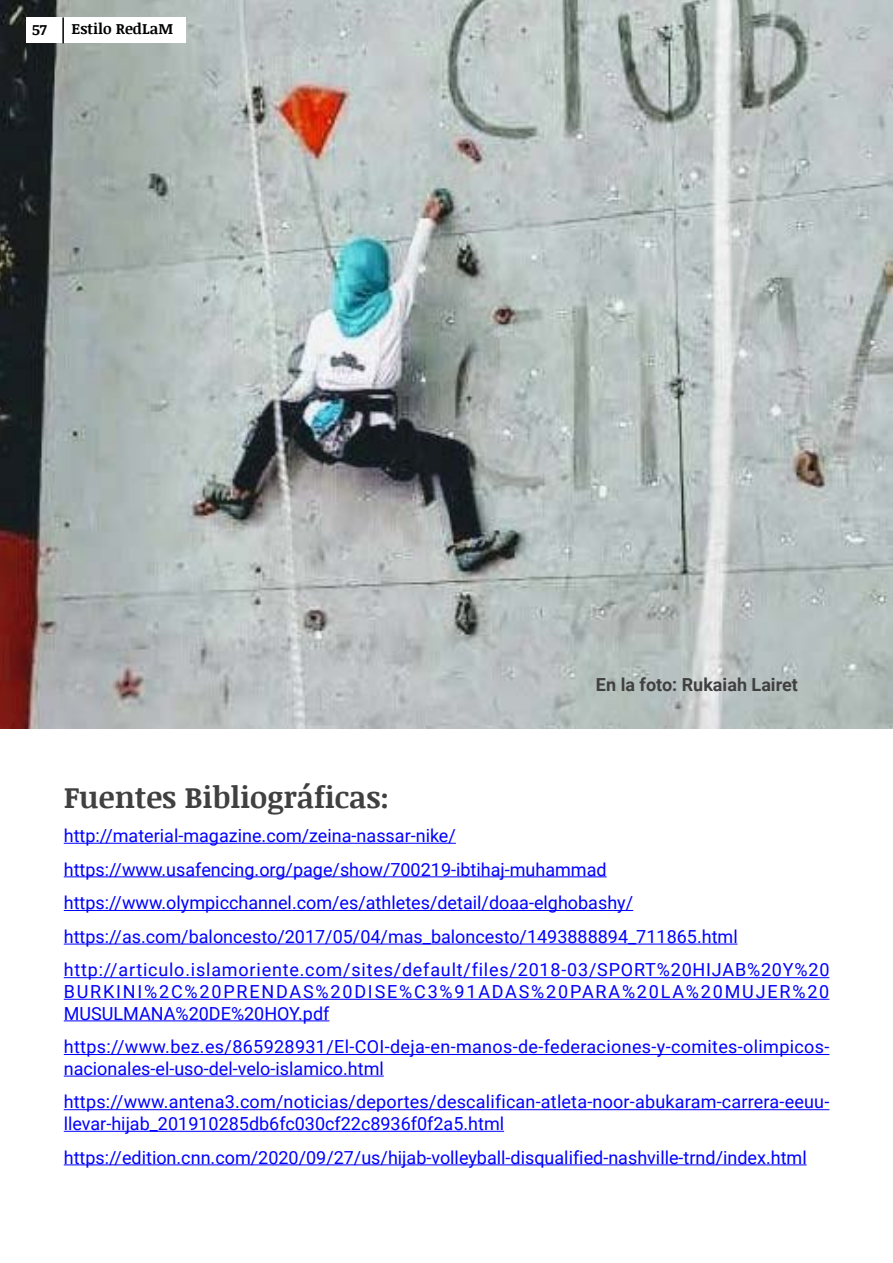
<style>
.page{position:relative;width:893px;height:1263px;background:#fff}
.page>*{position:absolute;margin:0;border:0;box-sizing:border-box;transform-origin:0 0}
.t1{font:700 30px "Noticia Text";color:#404040}
.t2{font:18px/33.6px "Roboto";color:#00f}
.t3{font:18px/21.6px "Roboto";letter-spacing:.02em;color:#00f}
.t4{font:18px/21.6px "Roboto";letter-spacing:.1em;color:#00f}
.t5{font:700 18px "Roboto";color:#404040}
.t6{font:700 15px "Noticia Text";color:#000}
</style>
<div class="page">
<img style="left:0;top:0;width:893px;height:729px">
<hr style="left:64px;top:843px;width:392px;height:1px;background:#00f">
<hr style="left:64px;top:876px;width:543px;height:1px;background:#00f">
<hr style="left:64px;top:910px;width:569px;height:1px;background:#00f">
<hr style="left:64px;top:944px;width:674px;height:1px;background:#00f">
<hr style="left:64px;top:977px;width:765px;height:1px;background:#00f">
<hr style="left:64px;top:999px;width:765px;height:1px;background:#00f">
<hr style="left:64px;top:1020px;width:265px;height:1px;background:#00f">
<hr style="left:64px;top:1054px;width:765px;height:1px;background:#00f">
<hr style="left:64px;top:1076px;width:320px;height:1px;background:#00f">
<hr style="left:64px;top:1109px;width:765px;height:1px;background:#00f">
<hr style="left:64px;top:1131px;width:440px;height:1px;background:#00f">
<hr style="left:64px;top:1164px;width:743px;height:1px;background:#00f">
<div style="left:27px;top:17px;width:159px;height:26px;background:#fff"></div>
<hr style="left:62px;top:17px;width:2px;height:26px;background:#000">
<p class="t6" style="left:32px;top:18px;width:16px">57</p>
<p class="t6" style="left:72px;top:17px;width:103px">Estilo RedLaM</p>
<p class="t5" style="left:596px;top:672px;width:203px">En la foto: Rukaiah Lairet</p>
<h1 class="t1" style="left:64px;top:776px;width:327px">Fuentes Bibliográficas:</h1>
<p class="t2" style="left:64px;top:818px;width:767px">http://material-magazine.com/zeina-nassar-nike/ https://www.usafencing.org/page/show/700219-ibtihaj-muhammad https://www.olympicchannel.com/es/athletes/detail/doaa-elghobashy/ https://as.com/baloncesto/2017/05/04/mas_baloncesto/1493888894_711865.html http://articulo.islamoriente.com/sites/default/files/2018-03/SPORT%20HIJAB%20Y%20</p>
<p class="t4" style="left:64px;top:980px;width:767px">BURKINI%2C%20PRENDAS%20DISE%C3%91ADAS%20PARA%20LA%20MUJER%20<br>MUSULMANA%20DE%20HOY.pdf</p>
<p class="t3" style="left:64px;top:1035px;width:767px">https://www.bez.es/865928931/El-COI-deja-en-manos-de-federaciones-y-comites-olimpicos&shy;nacionales-el-uso-del-velo-islamico.html</p>
<p class="t2" style="left:64px;top:1090px;width:767px;line-height:21.6px">https://www.antena3.com/noticias/deportes/descalifican-atleta-noor-abukaram-carrera-eeuu&shy;llevar-hijab_201910285db6fc030cf22c8936f0f2a5.html</p>
<p class="t2" style="left:64px;top:1140px;width:744px">https://edition.cnn.com/2020/09/27/us/hijab-volleyball-disqualified-nashville-trnd/index.html</p>
</div>
